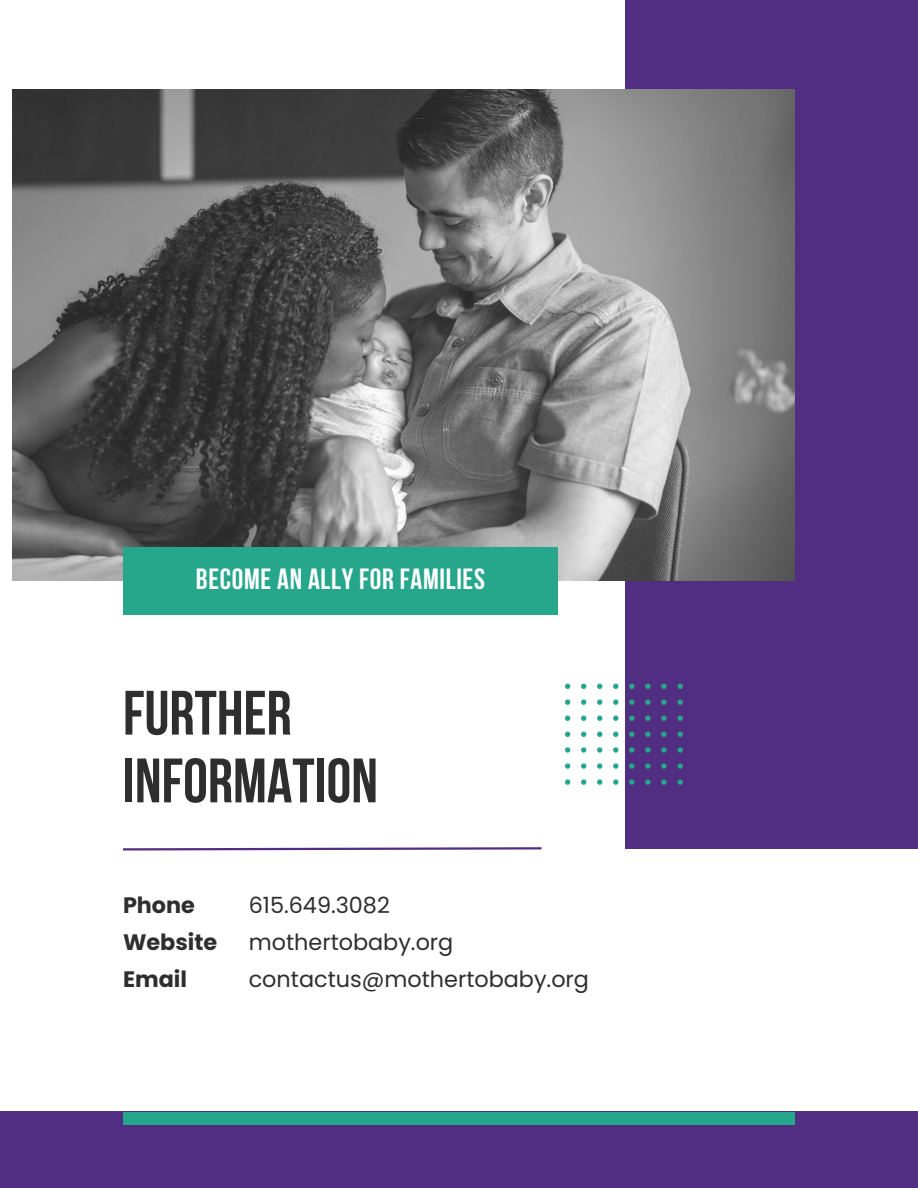
<style>
.page{position:relative;width:918px;height:1188px;background:#fff}
.page>*{position:absolute;margin:0;border:0;box-sizing:border-box;transform-origin:0 0}
.t1{font:700 62.55px/67.8px "Bebas Neue";color:#2e2e2e}
.t2{font:700 29.1px "Bebas Neue";letter-spacing:.025em;color:#fff}
.t3{font:22.35px "Poppins";color:#2e2e2e}
.t4{font:700 22.35px "Poppins";color:#2e2e2e}
</style>
<div class="page">
<div style="left:625px;top:0;width:293px;height:848px;background:#522e83"></div>
<img style="left:13px;top:89px;width:782px;height:492px">
<div style="left:123px;top:547px;width:435px;height:68px;background:#26a68b"></div>
<div style="left:0;top:1112px;width:918px;height:76px;background:#522e83"></div>
<div style="left:123px;top:1112px;width:672px;height:12px;background:#26a68b"></div>
<svg style="left:123px;top:847px;width:419px;height:4px"></svg>
<svg style="left:565px;top:683px;width:118px;height:102px"></svg>
<p class="t2" style="left:196px;top:567px;width:291px">BECOME AN ALLY FOR FAMILIES</p>
<p class="t1" style="left:123px;top:685px;width:256px">FURTHER<br>INFORMATION</p>
<p class="t4" style="left:123px;top:889px;width:74px">Phone</p>
<p class="t3" style="left:249px;top:889px;width:143px">615.649.3082</p>
<p class="t4" style="left:123px;top:926px;width:96px">Website</p>
<p class="t3" style="left:249px;top:926px;width:206px">mothertobaby.org</p>
<p class="t4" style="left:123px;top:963px;width:66px">Email</p>
<p class="t3" style="left:249px;top:963px;width:342px">contactus@mothertobaby.org</p>
</div>
